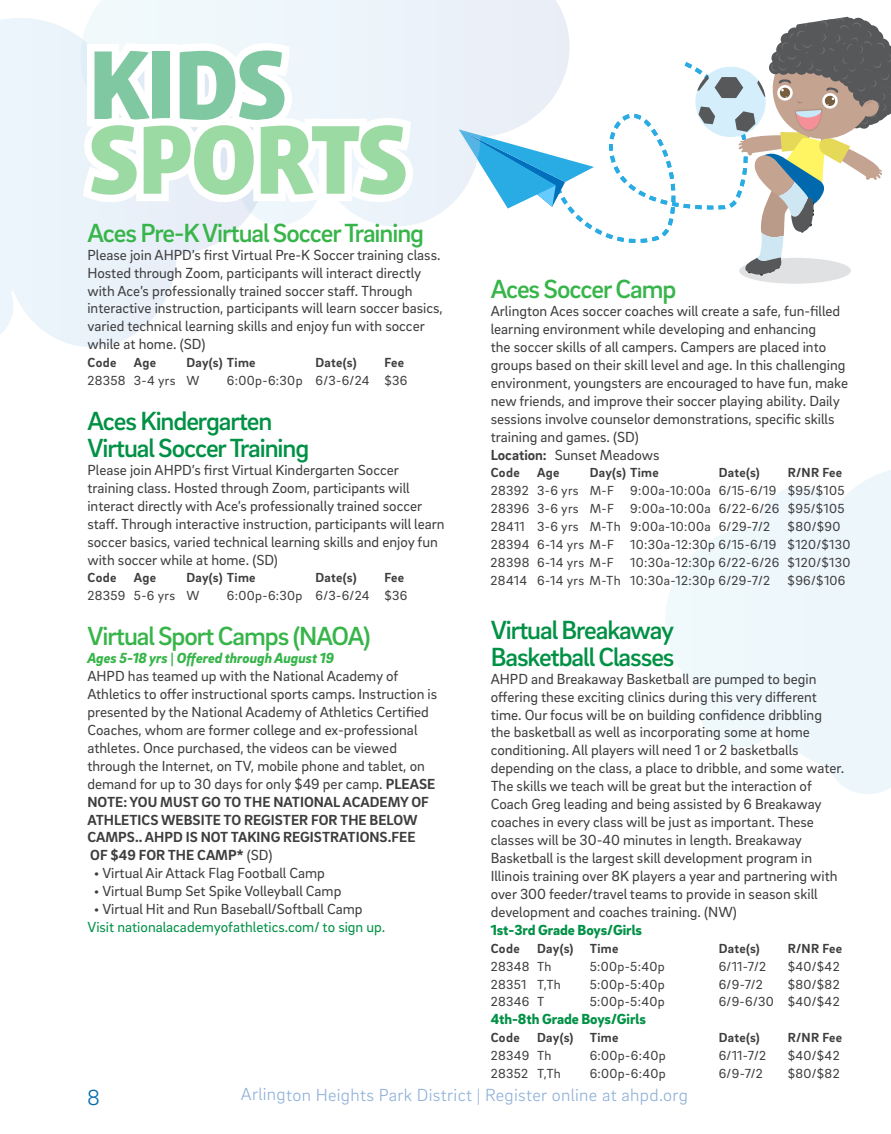
<style>
.page{position:relative;width:891px;height:1134px;background:#fff}
.page>*{position:absolute;margin:0;border:0;box-sizing:border-box;transform-origin:0 0}
.t1{font:900 100.05px "Vista Sans";letter-spacing:-.05em;color:#9cdaa4}
.t2{font:900 100.05px "Vista Sans";color:#80c8a2}
.t3{font:500 26.85px/26.8px "Brix Sans";letter-spacing:-.04em;color:#009145}
.t4{font:500 26.85px "Brix Sans";letter-spacing:-.04em;color:#38b54a}
.t5{font:300 22.35px "Brix Sans";color:#0068ac}
.t6{font:300 18px "Brix Sans";letter-spacing:.015em;color:#90b0d9}
.t7{font:15px/18px "Brix Sans";color:#3e3e3f}
.t8{font:15px "Brix Sans";color:#009145}
.t9{font:900 15px "Brix Sans";letter-spacing:-.005em;color:#009145}
.t10{font:italic 900 15px "Brix Sans";letter-spacing:-.005em;color:#38b54a}
.t11{font:13.5px/18px "Brix Sans";letter-spacing:.025em;color:#3e3e3f;text-align:justify}
.t12{font:700 13.5px "Brix Sans";letter-spacing:.025em;color:#3e3e3f}
.s1{font-weight:700}
</style>
<div class="page">
<div style="left:739px;top:258px;width:112px;height:26px;background:#e0e1e3;border-radius:50%"></div>
<svg style="left:570px;top:16px;width:321px;height:260px"></svg>
<svg style="left:90px;top:0;width:480px;height:226px"></svg>
<svg style="left:0;top:18px;width:267px;height:329px"></svg>
<svg style="left:665px;top:470px;width:226px;height:324px"></svg>
<svg style="left:75px;top:36px;width:346px;height:178px"></svg>
<h1 class="t2" style="left:87px;top:34px;width:204px">KIDS</h1>
<h1 class="t1" style="left:87px;top:109px;width:325px">SPORTS</h1>
<h2 class="t4" style="left:87px;top:215px;width:338px">Aces Pre-K Virtual Soccer Training</h2>
<p class="t7" style="left:87px;top:245px;width:357px">Please join AHPD’s first Virtual Pre-K Soccer training class.<br>Hosted through Zoom, participants will interact directly with Ace’s professionally trained soccer staff. Through interactive instruction, participants will learn soccer basics, varied technical learning skills and enjoy fun with soccer while at home. (SD)</p>
<p class="t12" style="left:87px;top:354px;width:30px">Code</p>
<p class="t12" style="left:134px;top:354px;width:24px">Age</p>
<p class="t12" style="left:186px;top:354px;width:71px">Day(s) Time</p>
<p class="t12" style="left:315px;top:354px;width:43px">Date(s)</p>
<p class="t12" style="left:384px;top:354px;width:21px">Fee</p>
<p class="t11" style="left:87px;top:371px;width:114px">28358 3-4 yrs W</p>
<p class="t11" style="left:227px;top:371px;width:182px">6:00p-6:30p 6/3-6/24 $36</p>
<h2 class="t3" style="left:87px;top:406px;width:223px">Aces Kindergarten<br>Virtual Soccer Training</h2>
<p class="t7" style="left:87px;top:460px;width:359px">Please join AHPD’s first Virtual Kindergarten Soccer training class. Hosted through Zoom, participants will interact directly with Ace’s professionally trained soccer staff. Through interactive instruction, participants will learn soccer basics, varied technical learning skills and enjoy fun with soccer while at home. (SD)</p>
<p class="t12" style="left:87px;top:569px;width:30px">Code</p>
<p class="t12" style="left:134px;top:569px;width:24px">Age</p>
<p class="t12" style="left:186px;top:569px;width:71px">Day(s) Time</p>
<p class="t12" style="left:315px;top:569px;width:43px">Date(s)</p>
<p class="t12" style="left:384px;top:569px;width:21px">Fee</p>
<p class="t11" style="left:87px;top:586px;width:114px">28359 5-6 yrs W</p>
<p class="t11" style="left:227px;top:586px;width:182px">6:00p-6:30p 6/3-6/24 $36</p>
<h2 class="t4" style="left:87px;top:619px;width:285px">Virtual Sport Camps (NAOA)</h2>
<p class="t10" style="left:87px;top:648px;width:248px">Ages 5-18 yrs | Offered through August 19</p>
<p class="t7" style="left:87px;top:666px;width:351px">AHPD has teamed up with the National Academy of Athletics to offer instructional sports camps. Instruction is presented by the National Academy of Athletics Certified Coaches, whom are former college and ex-professional athletes. Once purchased, the videos can be viewed through the Internet, on TV, mobile phone and tablet, on demand for up to 30 days for only $49 per camp. <span class="s1">PLEASE NOTE: YOU MUST GO TO THE NATIONAL ACADEMY OF ATHLETICS WEBSITE TO REGISTER FOR THE BELOW CAMPS.. AHPD IS NOT TAKING REGISTRATIONS.FEE<br>OF $49 FOR THE CAMP*</span> (SD)</p>
<p class="t7" style="left:94px;top:864px;width:233px">• Virtual Air Attack Flag Football Camp</p>
<p class="t7" style="left:94px;top:882px;width:249px">• Virtual Bump Set Spike Volleyball Camp</p>
<p class="t7" style="left:94px;top:900px;width:270px">• Virtual Hit and Run Baseball/Softball Camp</p>
<p class="t8" style="left:87px;top:917px;width:299px">Visit nationalacademyofathletics.com/ to sign up.</p>
<h2 class="t4" style="left:491px;top:272px;width:187px">Aces Soccer Camp</h2>
<p class="t7" style="left:491px;top:301px;width:359px">Arlington Aces soccer coaches will create a safe, fun-filled learning environment while developing and enhancing<br>the soccer skills of all campers. Campers are placed into groups based on their skill level and age. In this challenging environment, youngsters are encouraged to have fun, make new friends, and improve their soccer playing ability. Daily sessions involve counselor demonstrations, specific skills training and games. (SD)<br><span class="s1">Location:</span> Sunset Meadows</p>
<p class="t12" style="left:491px;top:464px;width:30px">Code</p>
<p class="t12" style="left:537px;top:464px;width:24px">Age</p>
<p class="t12" style="left:590px;top:464px;width:71px">Day(s) Time</p>
<p class="t12" style="left:719px;top:464px;width:43px">Date(s)</p>
<p class="t12" style="left:788px;top:464px;width:56px">R/NR Fee</p>
<p class="t11" style="left:491px;top:481px;width:355px">28392 3-6 yrs M-F 9:00a-10:00a 6/15-6/19 $95/$105<br>28396 3-6 yrs M-F 9:00a-10:00a 6/22-6/26 $95/$105<br>28411 3-6 yrs M-Th 9:00a-10:00a 6/29-7/2</p>
<p class="t11" style="left:491px;top:517px;width:361px;text-align:left;text-indent:297px">$80/$90<br>28394 6-14 yrs M-F 10:30a-12:30p 6/15-6/19 $120/$130<br>28398 6-14 yrs M-F 10:30a-12:30p 6/22-6/26 $120/$130<br>28414 6-14 yrs M-Th 10:30a-12:30p 6/29-7/2</p>
<p class="t11" style="left:788px;top:571px;width:59px">$96/$106</p>
<h2 class="t3" style="left:491px;top:615px;width:185px">Virtual Breakaway<br>Basketball Classes</h2>
<p class="t7" style="left:491px;top:669px;width:355px">AHPD and Breakaway Basketball are pumped to begin offering these exciting clinics during this very different time. Our focus will be on building confidence dribbling the basketball as well as incorporating some at home conditioning. All players will need 1 or 2 basketballs depending on the class, a place to dribble, and some water.<br>The skills we teach will be great but the interaction of Coach Greg leading and being assisted by 6 Breakaway coaches in every class will be just as important. These classes will be 30-40 minutes in length. Breakaway Basketball is the largest skill development program in Illinois training over 8K players a year and partnering with over 300 feeder/travel teams to provide in season skill development and coaches training. (NW)</p>
<p class="t9" style="left:491px;top:920px;width:153px">1st-3rd Grade Boys/Girls</p>
<p class="t12" style="left:491px;top:939px;width:30px">Code</p>
<p class="t12" style="left:537px;top:939px;width:83px">Day(s) Time</p>
<p class="t12" style="left:719px;top:939px;width:43px">Date(s)</p>
<p class="t12" style="left:788px;top:939px;width:56px">R/NR Fee</p>
<p class="t11" style="left:491px;top:957px;width:62px">28348 Th</p>
<p class="t11" style="left:590px;top:957px;width:77px">5:00p-5:40p</p>
<p class="t11" style="left:719px;top:957px;width:49px">6/11-7/2</p>
<p class="t11" style="left:788px;top:957px;width:54px">$40/$42</p>
<p class="t11" style="left:491px;top:974px;width:72px">28351 T,Th</p>
<p class="t11" style="left:590px;top:974px;width:77px">5:00p-5:40p</p>
<p class="t11" style="left:719px;top:974px;width:46px">6/9-7/2</p>
<p class="t11" style="left:788px;top:974px;width:53px">$80/$82</p>
<p class="t11" style="left:491px;top:992px;width:55px">28346 T</p>
<p class="t11" style="left:590px;top:992px;width:77px">5:00p-5:40p</p>
<p class="t11" style="left:719px;top:992px;width:123px">6/9-6/30 $40/$42</p>
<p class="t9" style="left:491px;top:1009px;width:157px">4th-8th Grade Boys/Girls</p>
<p class="t12" style="left:491px;top:1029px;width:30px">Code</p>
<p class="t12" style="left:537px;top:1029px;width:83px">Day(s) Time</p>
<p class="t12" style="left:719px;top:1029px;width:43px">Date(s)</p>
<p class="t12" style="left:788px;top:1029px;width:56px">R/NR Fee</p>
<p class="t11" style="left:491px;top:1046px;width:62px">28349 Th</p>
<p class="t11" style="left:590px;top:1046px;width:78px">6:00p-6:40p</p>
<p class="t11" style="left:719px;top:1046px;width:49px">6/11-7/2</p>
<p class="t11" style="left:788px;top:1046px;width:54px">$40/$42</p>
<p class="t11" style="left:491px;top:1064px;width:72px">28352 T,Th</p>
<p class="t11" style="left:590px;top:1064px;width:78px">6:00p-6:40p</p>
<p class="t11" style="left:719px;top:1064px;width:46px">6/9-7/2</p>
<p class="t11" style="left:788px;top:1064px;width:53px">$80/$82</p>
<h3 class="t5" style="left:87px;top:1083px;width:14px">8</h3>
<p class="t6" style="left:241px;top:1083px;width:449px">Arlington Heights Park District | Register online at ahpd.org</p>
</div>
